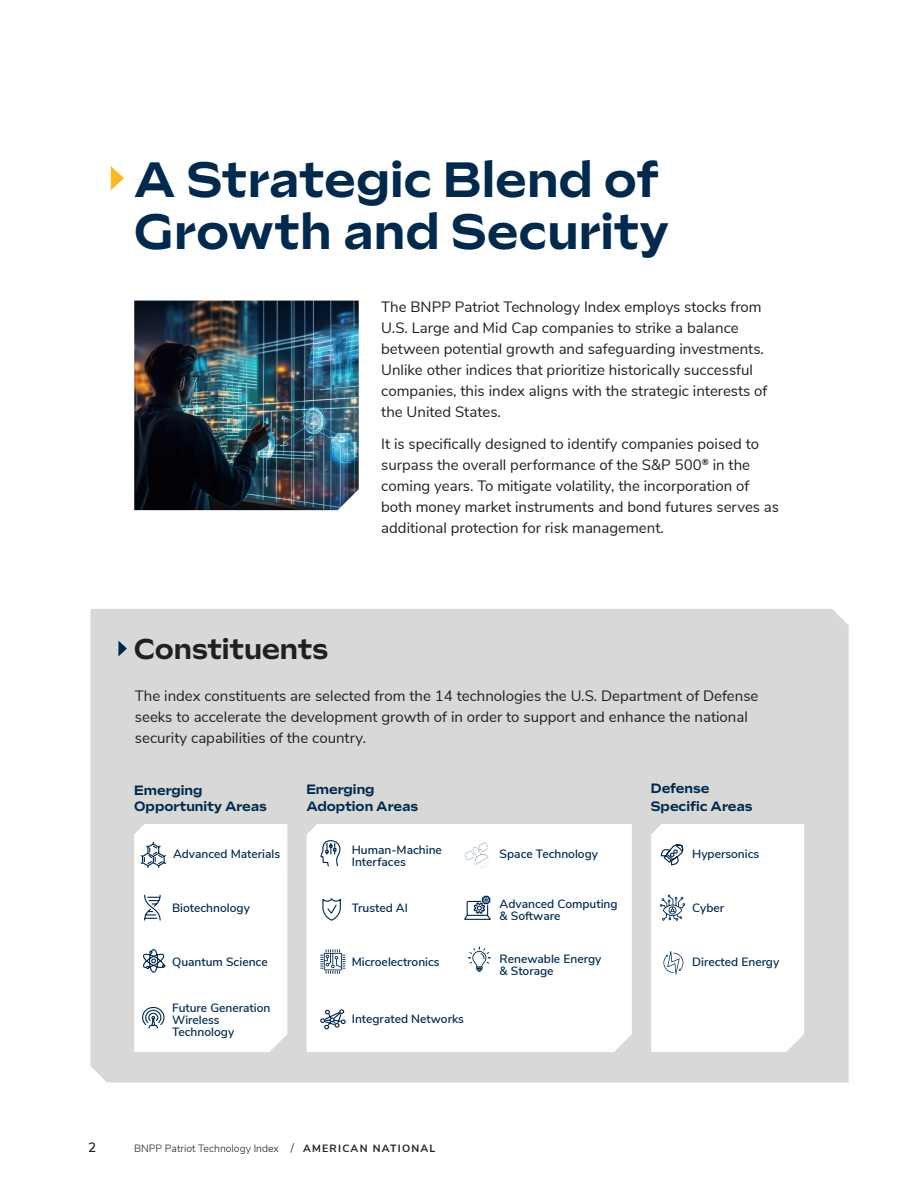
<style>
.page{position:relative;width:918px;height:1188px;background:#fff}
.page>*{position:absolute;margin:0;border:0;box-sizing:border-box;transform-origin:0 0}
._33pt_Yellow_Headline{font:300 49.5px/52.5px "Sculpin Var Roman";color:#00294e}
._3_Head{font:300 28.5px "Sculpin Var Roman";letter-spacing:-.01em;color:#231f20}
.Running_Text{font:15px/21px "Nunito Sans";color:#231f20}
.Running_Text-2{font:300 13.5px "Sculpin Var Roman";color:#00294e}
.t1{font:600 13.5px "Nunito Sans";color:#231f20}
.icon_text{font:600 12px/12px "Nunito Sans";color:#00294e}
.t2{font:300 10.5px "Nunito Sans";color:#231f20}
.s1{font-size:12px}
.s2{font-weight:700}
</style>
<div class="page">
<div style="left:90px;top:609px;width:759px;height:474px;background:#d8d9d7"></div>
<svg style="left:111px;top:166px;width:13px;height:24px"></svg>
<svg style="left:307px;top:824px;width:325px;height:228px"></svg>
<svg style="left:468px;top:947px;width:23px;height:25px"></svg>
<img style="left:134px;top:301px;width:225px;height:209px">
<svg style="left:134px;top:824px;width:153px;height:228px"></svg>
<svg style="left:320px;top:840px;width:21px;height:27px"></svg>
<svg style="left:322px;top:896px;width:19px;height:26px"></svg>
<svg style="left:320px;top:949px;width:26px;height:25px"></svg>
<svg style="left:320px;top:1009px;width:26px;height:21px"></svg>
<svg style="left:464px;top:842px;width:26px;height:27px"></svg>
<svg style="left:464px;top:895px;width:28px;height:26px"></svg>
<svg style="left:651px;top:824px;width:153px;height:228px"></svg>
<svg style="left:118px;top:641px;width:9px;height:15px"></svg>
<p class="_33pt_Yellow_Headline" style="left:134px;top:153px;width:536px">A Strategic Blend of<br>Growth and Security</p>
<p class="_3_Head" style="left:134px;top:632px;width:196px">Constituents</p>
<p class="Running_Text" style="left:381px;top:295px;width:388px">The BNPP Patriot Technology Index employs stocks from U.S. Large and Mid Cap companies to strike a balance between potential growth and safeguarding investments.<br>Unlike other indices that prioritize historically successful companies, this index aligns with the strategic interests of the United States.</p>
<p class="Running_Text" style="left:381px;top:432px;width:399px">It is specifically designed to identify companies poised to surpass the overall performance of the S&amp;P 500<sup>®</sup> in the coming years. To mitigate volatility, the incorporation of both money market instruments and bond futures serves as additional protection for risk management.</p>
<p class="Running_Text" style="left:135px;top:684px;width:625px">The index constituents are selected from the 14 technologies the U.S. Department of Defense seeks to accelerate the development growth of in order to support and enhance the national security capabilities of the country.</p>
<p class="Running_Text-2" style="left:134px;top:782px;width:70px">Emerging</p>
<p class="Running_Text-2" style="left:134px;top:799px;width:134px">Opportunity Areas</p>
<p class="Running_Text-2" style="left:651px;top:781px;width:60px">Defense</p>
<p class="Running_Text-2" style="left:651px;top:799px;width:103px">Specific Areas</p>
<p class="Running_Text-2" style="left:306px;top:782px;width:70px">Emerging</p>
<p class="Running_Text-2" style="left:306px;top:799px;width:113px">Adoption Areas</p>
<p class="icon_text" style="left:173px;top:847px;width:109px">Advanced Materials</p>
<p class="icon_text" style="left:172px;top:901px;width:79px">Biotechnology</p>
<p class="icon_text" style="left:172px;top:955px;width:97px">Quantum Science</p>
<p class="icon_text" style="left:172px;top:1001px;width:100px">Future Generation<br>Wireless<br>Technology</p>
<p class="icon_text" style="left:352px;top:843px;width:92px">Human-Machine</p>
<p class="icon_text" style="left:352px;top:855px;width:55px">Interfaces</p>
<p class="icon_text" style="left:352px;top:901px;width:58px">Trusted AI</p>
<p class="icon_text" style="left:352px;top:955px;width:89px">Microelectronics</p>
<p class="icon_text" style="left:352px;top:1012px;width:114px">Integrated Networks</p>
<p class="icon_text" style="left:500px;top:847px;width:100px">Space Technology</p>
<p class="icon_text" style="left:500px;top:897px;width:120px">Advanced Computing</p>
<p class="icon_text" style="left:500px;top:909px;width:62px">&amp; Software</p>
<p class="icon_text" style="left:500px;top:952px;width:103px">Renewable Energy</p>
<p class="icon_text" style="left:500px;top:964px;width:55px">&amp; Storage</p>
<p class="icon_text" style="left:692px;top:847px;width:69px">Hypersonics</p>
<p class="icon_text" style="left:692px;top:901px;width:33px">Cyber</p>
<p class="icon_text" style="left:692px;top:955px;width:89px">Directed Energy</p>
<p class="t1" style="left:88px;top:1137px;width:10px">2</p>
<p class="t2" style="left:134px;top:1141px;width:303px">BNPP Patriot Technology Index <span class="s1">/</span> <span class="s2">AMERICAN NATIONAL</span></p>
</div>
